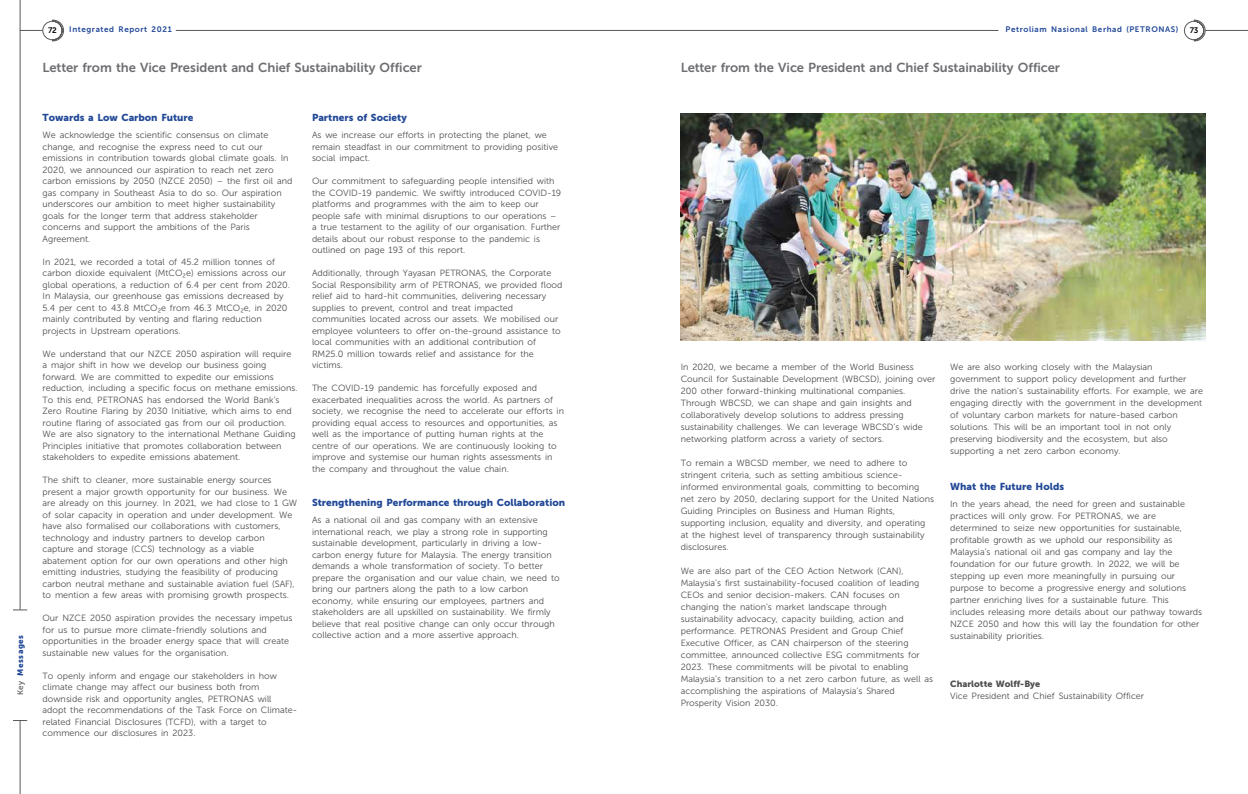
<style>
.page{position:relative;width:1248px;height:794px;background:#fff}
.page>*{position:absolute;margin:0;border:0;box-sizing:border-box;transform-origin:0 0}
.t1{font:13px "Museo Sans 700";letter-spacing:-.005em;color:#6d6e71}
.t2{font:10px "Museo Sans 900";color:#214897}
.t3{font:9px/11.5px "Museo Sans 300";color:#4d4d4f}
.t4{font:9px "Museo Sans 900";color:#4d4d4f}
.t5{font:8px "Museo Sans 700";letter-spacing:.075em;color:#214897}
.t6{font:8px "Museo Sans 900";letter-spacing:.075em;color:#214897}
.t7{font:8px "Museo Sans 700";color:#000}
.s1{font-family:"Museo Sans 500";color:#4d4d4f}
</style>
<div class="page">
<img style="left:680px;top:113px;width:525px;height:227px">
<svg style="left:13px;top:609px;width:14px;height:1px"></svg>
<svg style="left:13px;top:720px;width:14px;height:1px"></svg>
<hr style="left:20px;top:0;width:1px;height:609px;background:#58595b">
<hr style="left:20px;top:720px;width:1px;height:74px;background:#58595b">
<hr style="left:1205px;top:30px;width:42px;height:1px;background:#58595b">
<hr style="left:624px;top:30px;width:374px;height:1px;background:#58595b">
<svg style="left:1184px;top:20px;width:21px;height:21px"></svg>
<hr style="left:176px;top:30px;width:448px;height:1px;background:#58595b">
<svg style="left:20px;top:20px;width:44px;height:21px"></svg>
<p class="t6" style="left:16px;top:695px;width:62px;rotate:-90deg"><span class="s1">Key</span> Messages</p>
<p class="t7" style="left:48px;top:26px;width:10px">72</p>
<p class="t5" style="left:69px;top:25px;width:104px">Integrated Report 2021</p>
<p class="t5" style="left:1005px;top:25px;width:174px">Petroliam Nasional Berhad (PETRONAS)</p>
<p class="t7" style="left:1189px;top:26px;width:10px">73</p>
<h1 class="t1" style="left:43px;top:60px;width:381px">Letter from the Vice President and Chief Sustainability Officer</h1>
<h1 class="t1" style="left:680px;top:60px;width:381px">Letter from the Vice President and Chief Sustainability Officer</h1>
<p class="t2" style="left:43px;top:112px;width:152px">Towards a Low Carbon Future</p>
<p class="t3" style="left:43px;top:129px;width:251px">We acknowledge the scientific consensus on climate change, and recognise the express need to cut our emissions in contribution towards global climate goals. In 2020, we announced our aspiration to reach net zero carbon emissions by 2050 (NZCE 2050) – the first oil and gas company in Southeast Asia to do so. Our aspiration underscores our ambition to meet higher sustainability goals for the longer term that address stakeholder concerns and support the ambitions of the Paris Agreement.</p>
<p class="t3" style="left:43px;top:256px;width:249px">In 2021, we recorded a total of 45.2 million tonnes of carbon dioxide equivalent (MtCO₂e) emissions across our global operations, a reduction of 6.4 per cent from 2020.<br>In Malaysia, our greenhouse gas emissions decreased by 5.4 per cent to 43.8 MtCO₂e from 46.3 MtCO₂e, in 2020 mainly contributed by venting and flaring reduction projects in Upstream operations.</p>
<p class="t3" style="left:43px;top:348px;width:257px">We understand that our NZCE 2050 aspiration will require a major shift in how we develop our business going forward. We are committed to expedite our emissions reduction, including a specific focus on methane emissions.<br>To this end, PETRONAS has endorsed the World Bank’s Zero Routine Flaring by 2030 Initiative, which aims to end routine flaring of associated gas from our oil production.<br>We are also signatory to the international Methane Guiding Principles initiative that promotes collaboration between stakeholders to expedite emissions abatement.</p>
<p class="t3" style="left:43px;top:474px;width:256px">The shift to cleaner, more sustainable energy sources present a major growth opportunity for our business. We are already on this journey. In 2021, we had close to 1 GW of solar capacity in operation and under development. We have also formalised our collaborations with customers, technology and industry partners to develop carbon capture and storage (CCS) technology as a viable abatement option for our own operations and other high emitting industries, studying the feasibility of producing carbon neutral methane and sustainable aviation fuel (SAF), to mention a few areas with promising growth prospects.</p>
<p class="t3" style="left:43px;top:612px;width:251px">Our NZCE 2050 aspiration provides the necessary impetus for us to pursue more climate-friendly solutions and opportunities in the broader energy space that will create sustainable new values for the organisation.</p>
<p class="t3" style="left:43px;top:670px;width:256px">To openly inform and engage our stakeholders in how climate change may affect our business both from downside risk and opportunity angles, PETRONAS will adopt the recommendations of the Task Force on Climate&shy;related Financial Disclosures (TCFD), with a target to commence our disclosures in 2023.</p>
<p class="t2" style="left:312px;top:112px;width:96px">Partners of Society</p>
<p class="t3" style="left:312px;top:129px;width:247px">As we increase our efforts in protecting the planet, we remain steadfast in our commitment to providing positive social impact.</p>
<p class="t3" style="left:312px;top:175px;width:251px">Our commitment to safeguarding people intensified with the COVID-19 pandemic. We swiftly introduced COVID-19 platforms and programmes with the aim to keep our people safe with minimal disruptions to our operations – a true testament to the agility of our organisation. Further details about our robust response to the pandemic is outlined on page 193 of this report.</p>
<p class="t3" style="left:312px;top:267px;width:252px">Additionally, through Yayasan PETRONAS, the Corporate Social Responsibility arm of PETRONAS, we provided flood relief aid to hard-hit communities, delivering necessary supplies to prevent, control and treat impacted communities located across our assets. We mobilised our employee volunteers to offer on-the-ground assistance to local communities with an additional contribution of RM25.0 million towards relief and assistance for the victims.</p>
<p class="t3" style="left:312px;top:382px;width:253px">The COVID-19 pandemic has forcefully exposed and exacerbated inequalities across the world. As partners of society, we recognise the need to accelerate our efforts in providing equal access to resources and opportunities, as well as the importance of putting human rights at the centre of our operations. We are continuously looking to improve and systemise our human rights assessments in the company and throughout the value chain.</p>
<p class="t2" style="left:312px;top:497px;width:254px">Strengthening Performance through Collaboration</p>
<p class="t3" style="left:312px;top:514px;width:249px">As a national oil and gas company with an extensive international reach, we play a strong role in supporting sustainable development, particularly in driving a low&shy;carbon energy future for Malaysia. The energy transition demands a whole transformation of society. To better prepare the organisation and our value chain, we need to bring our partners along the path to a low carbon economy, while ensuring our employees, partners and stakeholders are all upskilled on sustainability. We firmly believe that real positive change can only occur through collective action and a more assertive approach.</p>
<p class="t3" style="left:680px;top:361px;width:256px;line-height:12px">In 2020, we became a member of the World Business Council for Sustainable Development (WBCSD), joining over 200 other forward-thinking multinational companies.<br>Through WBCSD, we can shape and gain insights and collaboratively develop solutions to address pressing sustainability challenges. We can leverage WBCSD’s wide networking platform across a variety of sectors.</p>
<p class="t3" style="left:680px;top:457px;width:255px;line-height:12px">To remain a WBCSD member, we need to adhere to stringent criteria, such as setting ambitious science&shy;informed environmental goals, committing to becoming net zero by 2050, declaring support for the United Nations Guiding Principles on Business and Human Rights, supporting inclusion, equality and diversity, and operating at the highest level of transparency through sustainability disclosures.</p>
<p class="t3" style="left:680px;top:565px;width:254px;line-height:12px">We are also part of the CEO Action Network (CAN), Malaysia’s first sustainability-focused coalition of leading CEOs and senior decision-makers. CAN focuses on changing the nation’s market landscape through sustainability advocacy, capacity building, action and performance. PETRONAS President and Group Chief Executive Officer, as CAN chairperson of the steering committee, announced collective ESG commitments for 2023. These commitments will be pivotal to enabling Malaysia’s transition to a net zero carbon future, as well as accomplishing the aspirations of Malaysia’s Shared Prosperity Vision 2030.</p>
<p class="t3" style="left:950px;top:361px;width:254px;line-height:12px">We are also working closely with the Malaysian government to support policy development and further drive the nation’s sustainability efforts. For example, we are engaging directly with the government in the development of voluntary carbon markets for nature-based carbon solutions. This will be an important tool in not only preserving biodiversity and the ecosystem, but also supporting a net zero carbon economy.</p>
<p class="t2" style="left:950px;top:480px;width:115px">What the Future Holds</p>
<p class="t3" style="left:950px;top:498px;width:253px;line-height:12px">In the years ahead, the need for green and sustainable practices will only grow. For PETRONAS, we are determined to seize new opportunities for sustainable, profitable growth as we uphold our responsibility as Malaysia’s national oil and gas company and lay the foundation for our future growth. In 2022, we will be stepping up even more meaningfully in pursuing our purpose to become a progressive energy and solutions partner enriching lives for a sustainable future. This includes releasing more details about our pathway towards NZCE 2050 and how this will lay the foundation for other sustainability priorities.</p>
<p class="t4" style="left:950px;top:679px;width:92px">Charlotte Wolff-Bye</p>
<p class="t3" style="left:950px;top:690px;width:195px">Vice President and Chief Sustainability Officer</p>
</div>
